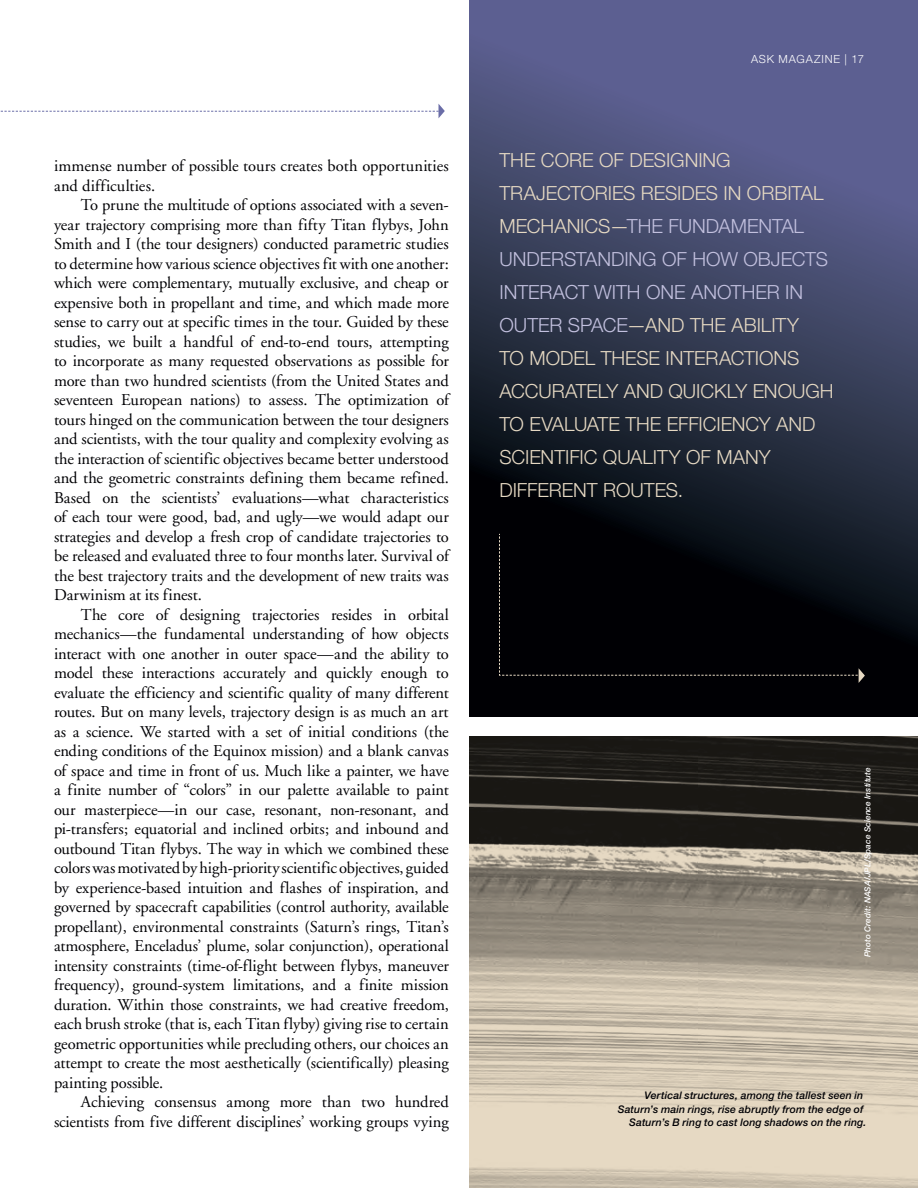
<style>
.page{position:relative;width:918px;height:1188px;background:#fff}
.page>*{position:absolute;margin:0;border:0;box-sizing:border-box;transform-origin:0 0}
.t1{font:300 19.5px/33px "Helvetica Neue";color:#e6d9c3}
.t2{font:300 19.5px "Helvetica Neue";color:#c2c0de}
.t3{font:300 19.5px "Helvetica Neue";letter-spacing:.08em;color:#c2c0de}
.t4{font:16.5px/19.5px "Adobe Garamond";letter-spacing:-.005em;color:#000004;text-align:justify}
.t5{font:300 11.25px "Helvetica Neue";letter-spacing:.075em;color:#fff}
.t6{font:italic 500 10.5px/13.5px "Helvetica Neue";letter-spacing:.015em;color:#000004;text-align:right}
.t7{font:italic 500 8.25px "Helvetica Neue";letter-spacing:.01em;color:#fff}
.s1{color:#e6d9c3}
</style>
<div class="page">
<svg style="left:469px;top:736px;width:449px;height:452px;background:#988f81"></svg>
<svg style="left:469px;top:0;width:449px;height:717px;background:#363c58"></svg>
<svg style="left:499px;top:533px;width:366px;height:3px"></svg>
<svg style="left:0;top:104px;width:445px;height:14px"></svg>
<svg style="left:499px;top:536px;width:366px;height:147px;background:#030408"></svg>
<p class="t5" style="left:751px;top:52px;width:114px">ASK MAGAZINE | 17</p>
<p class="t1" style="left:500px;top:143px;width:155px">THE CORE OF DESIGNING<br>TRAJECTO</p>
<p class="t4" style="left:54px;top:156px;width:396px">immense number of possible tours creates both opportunities and difficulties.</p>
<p class="t4" style="left:54px;top:195px;width:396px;text-indent:27px">To prune the multitude of options associated with a seven&shy;year trajectory comprising more than fifty Titan flybys, John Smith and I (the tour designers) conducted parametric studies to determine how various science objectives fit with one another: which were complementary, mutually exclusive, and cheap or expensive both in propellant and time, and which made more sense to carry out at specific times in the tour. Guided by these studies, we built a handful of end-to-end tours, attempting to incorporate as many requested observations as possible for more than two hundred scientists (from the United States and seventeen European nations) to assess. The optimization of tours hinged on the communication between the tour designers and scientists, with the tour quality and complexity evolving as the interaction of scientific objectives became better understood and the geometric constraints defining them became refined.<br>Based on the scientists’ evaluations—what characteristics of each tour were good, bad, and ugly—we would adapt our strategies and develop a fresh crop of candidate trajectories to be released and evaluated three to four months later. Survival of the best trajectory traits and the development of new traits was Darwinism at its finest.</p>
<p class="t4" style="left:54px;top:605px;width:396px;text-indent:27px">The core of designing trajectories resides in orbital mechanics—the fundamental understanding of how objects interact with one another in outer space—and the ability to model these interactions accurately and quickly enough to evaluate the efficiency and scientific quality of many different routes. But on many levels, trajectory design is as much an art as a science. We started with a set of initial conditions (the ending conditions of the Equinox mission) and a blank canvas of space and time in front of us. Much like a painter, we have a finite number of “colors” in our palette available to paint our masterpiece—in our case, resonant, non-resonant, and pi-transfers; equatorial and inclined orbits; and inbound and outbound Titan flybys. The way in which we combined these colors was motivated by high-priority scientific objectives, guided by experience-based intuition and flashes of inspiration, and governed by spacecraft capabilities (control authority, available propellant), environmental constraints (Saturn’s rings, Titan’s atmosphere, Enceladus’ plume, solar conjunction), operational intensity constraints (time-of-flight between flybys, maneuver frequency), ground-system limitations, and a finite mission duration. Within those constraints, we had creative freedom, each brush stroke (that is, each Titan flyby) giving rise to certain geometric opportunities while precluding others, our choices an attempt to create the most aesthetically (scientifically) pleasing painting possible.</p>
<p class="t4" style="left:54px;top:1093px;width:396px;text-align:right">Achieving consensus among more than two hundred scientists from five different disciplines’ working groups vying</p>
<p class="t6" style="left:618px;top:1089px;width:250px">Vertical structures, among the tallest seen in<br>Saturn’s main rings, rise abruptly from the edge of<br>Saturn’s B ring to cast long shadows on the ring.</p>
<p class="t1" style="left:595px;top:176px;width:23px">RIES</p>
<p class="t1" style="left:641px;top:176px;width:145px">RESI DES IN ORBITAL</p>
<p class="t1" style="left:499px;top:209px;width:15px">MEC</p>
<p class="t1" style="left:541px;top:209px;width:26px">HANICS</p>
<p class="t3" style="left:610px;top:214px;width:123px"><span class="s1">—</span>THE FUNDAMENTAL</p>
<p class="t2" style="left:500px;top:247px;width:77px">UN DERSTAN</p>
<p class="t2" style="left:611px;top:247px;width:25px">DING</p>
<p class="t2" style="left:662px;top:247px;width:95px">OF HOW OBJECTS</p>
<p class="t2" style="left:500px;top:280px;width:11px">INTE</p>
<p class="t2" style="left:540px;top:280px;width:27px">RACT</p>
<p class="t2" style="left:594px;top:280px;width:66px">WIT H ONE</p>
<p class="t2" style="left:691px;top:280px;width:14px">ANOT</p>
<p class="t2" style="left:742px;top:280px;width:52px">HER IN</p>
<p class="t2" style="left:500px;top:313px;width:82px">OUTER SPACE</p>
<p class="t1" style="left:627px;top:308px;width:115px">—AND THE ABILIT</p>
<p class="t1" style="left:787px;top:308px;width:13px">Y</p>
<p class="t1" style="left:500px;top:341px;width:138px">TO MODEL THESE</p>
<p class="t1" style="left:666px;top:341px;width:11px">INTE</p>
<p class="t1" style="left:706px;top:341px;width:26px">RACTIONS</p>
<p class="t1" style="left:500px;top:374px;width:14px">ACC</p>
<p class="t1" style="left:538px;top:374px;width:39px">URATEL</p>
<p class="t1" style="left:606px;top:374px;width:101px">Y AND QUICKL</p>
<p class="t1" style="left:735px;top:374px;width:31px">Y ENO</p>
<p class="t1" style="left:792px;top:374px;width:43px">UGH</p>
<p class="t1" style="left:499px;top:407px;width:100px">TO EVALUATE</p>
<p class="t1" style="left:625px;top:407px;width:53px">THE EFFICIENC</p>
<p class="t1" style="left:759px;top:407px;width:58px">Y AN D</p>
<p class="t1" style="left:499px;top:440px;width:11px">SCIENTIFIC</p>
<p class="t1" style="left:603px;top:440px;width:38px">QUALIT</p>
<p class="t1" style="left:669px;top:440px;width:62px">Y OF MAN</p>
<p class="t1" style="left:759px;top:440px;width:13px">Y</p>
<p class="t1" style="left:499px;top:473px;width:23px">DIFFE</p>
<p class="t1" style="left:549px;top:473px;width:26px">RENT</p>
<p class="t1" style="left:603px;top:473px;width:82px">ROUTES .</p>
<p class="t7" style="left:863px;top:957px;width:192px;rotate:-90deg">Photo Credit: NASA/JPL/Space Science Institute</p>
</div>
